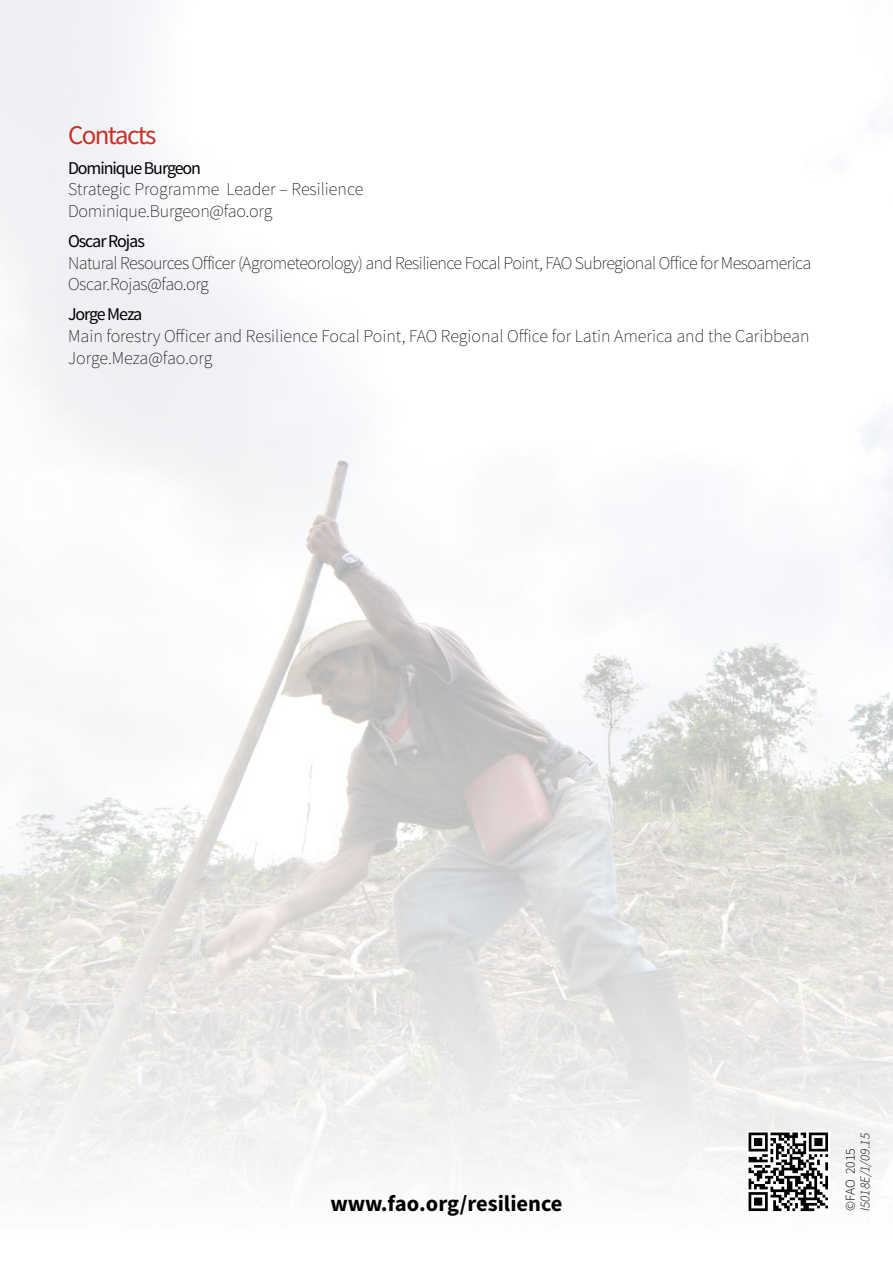
<style>
.page{position:relative;width:893px;height:1263px;background:#fff}
.page>*{position:absolute;margin:0;border:0;box-sizing:border-box;transform-origin:0 0}
.t1{font:27px "Source Sans Pro";letter-spacing:-.06em;color:#c73127}
.t2{font:700 22.5px "Source Sans Pro";color:#000}
.t3{font:200 18px/21.6px "Source Sans Pro";letter-spacing:-.01em;color:#000}
.t4{font:200 18px/21.6px "Source Sans Pro";letter-spacing:-.03em;color:#000}
.t5{font:18px "Source Sans Pro";letter-spacing:-.06em;color:#000}
.t6{font:italic 300 13.5px "Source Sans Pro";color:#000}
.t7{font:300 13.5px "Source Sans Pro";color:#000}
</style>
<div class="page">
<img style="left:0;top:0;width:893px;height:1179px">
<img style="left:748px;top:1131px;width:81px;height:81px">
<h1 class="t1" style="left:68px;top:118px;width:90px">Contacts</h1>
<p class="t5" style="left:68px;top:157px;width:135px">Dominique Burgeon</p>
<p class="t3" style="left:68px;top:179px;width:297px">Strategic Programme Leader – Resilience<br>Dominique.Burgeon@fao.org</p>
<p class="t5" style="left:68px;top:230px;width:78px">Oscar Rojas</p>
<p class="t4" style="left:68px;top:252px;width:745px">Natural Resources Officer (Agrometeorology) and Resilience Focal Point, FAO Subregional Office for Mesoamerica<br>Oscar.Rojas@fao.org</p>
<p class="t5" style="left:68px;top:303px;width:76px">Jorge Meza</p>
<p class="t3" style="left:68px;top:325px;width:743px">Main forestry Officer and Resilience Focal Point, FAO Regional Office for Latin America and the Caribbean<br>Jorge.Meza@fao.org</p>
<p class="t2" style="left:330px;top:1189px;width:234px">www.fao.org/resilience</p>
<p class="t6" style="left:857px;top:1211px;width:80px;rotate:-90deg">I5018E/1/09.15</p>
<p class="t7" style="left:842px;top:1211px;width:64px;rotate:-90deg">©FAO 2015</p>
</div>
